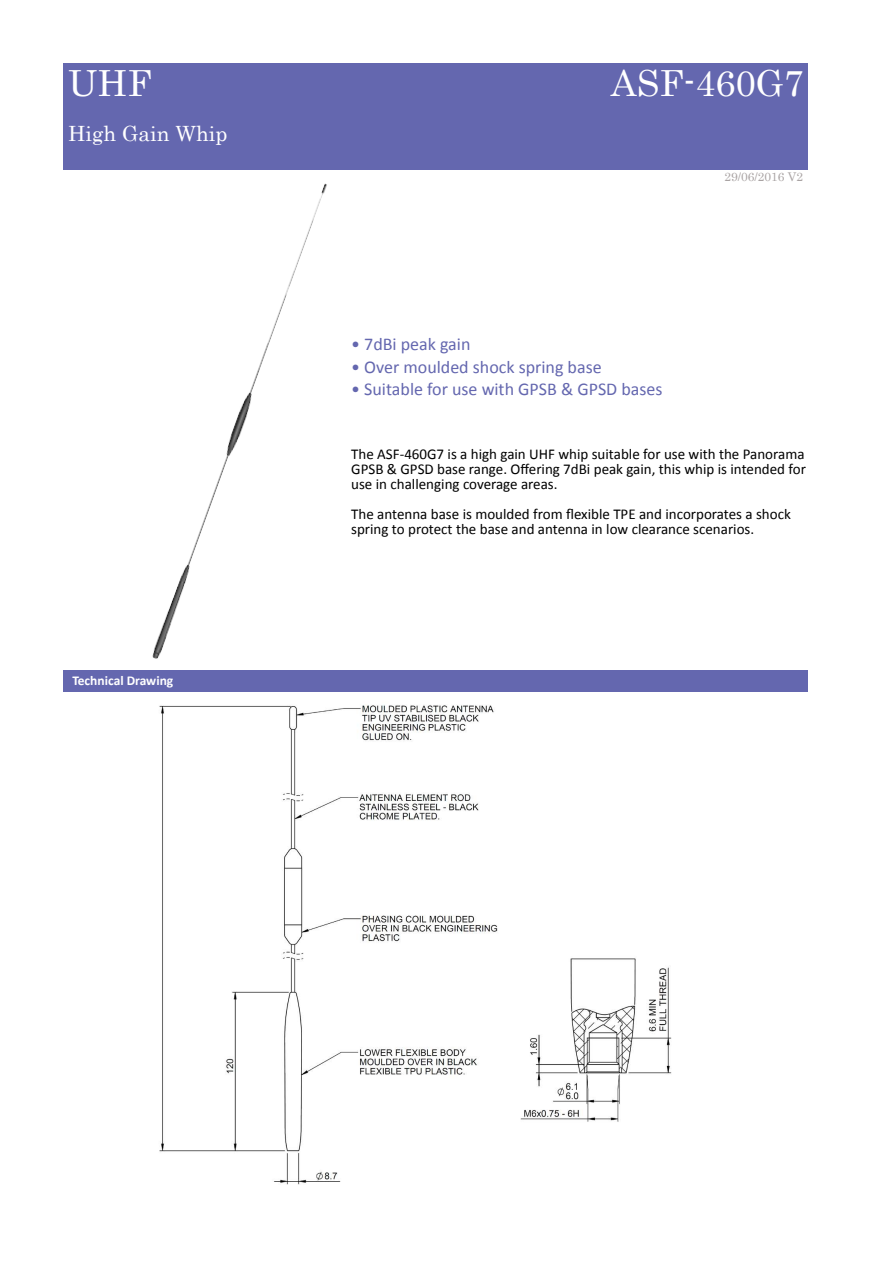
<style>
.page{position:relative;width:893px;height:1263px;background:#fff}
.page>*{position:absolute;margin:0;border:0;box-sizing:border-box;transform-origin:0 0}
.t1{font:36px "Century";color:#fff}
.t2{font:21px "Century";color:#fff}
.t3{font:18px "Calibri";color:#6467af}
.t4{font:15px/15px "Calibri";color:#000;text-align:justify}
.t5{font:700 13.5px "Calibri";color:#fff}
.t6{font:12px "Century";color:#a9a3a3}
</style>
<div class="page">
<div style="left:64px;top:64px;width:744px;height:106px;background:#6467af"></div>
<div style="left:64px;top:670px;width:744px;height:22px;background:#6467af"></div>
<img style="left:152px;top:183px;width:175px;height:476px">
<img style="left:159px;top:705px;width:513px;height:480px">
<h1 class="t1" style="left:68px;top:53px;width:85px">UHF</h1>
<h2 class="t2" style="left:68px;top:116px;width:161px">High Gain Whip</h2>
<p class="t5" style="left:72px;top:671px;width:102px">Technical Drawing</p>
<h1 class="t1" style="left:611px;top:53px;width:194px">ASF-460G7</h1>
<p class="t3" style="left:351px;top:333px;width:121px">• 7dBi peak gain</p>
<p class="t3" style="left:351px;top:356px;width:252px">• Over moulded shock spring base</p>
<p class="t3" style="left:351px;top:378px;width:313px">• Suitable for use with GPSB &amp; GPSD bases</p>
<p class="t6" style="left:724px;top:167px;width:80px">29/06/2016 V2</p>
<p class="t4" style="left:351px;top:447px;width:456px">The ASF-460G7 is a high gain UHF whip suitable for use with the Panorama GPSB &amp; GPSD base range. Offering 7dBi peak gain, this whip is intended for use in challenging coverage areas.</p>
<p class="t4" style="left:351px;top:507px;width:441px">The antenna base is moulded from flexible TPE and incorporates a shock spring to protect the base and antenna in low clearance scenarios.</p>
</div>
